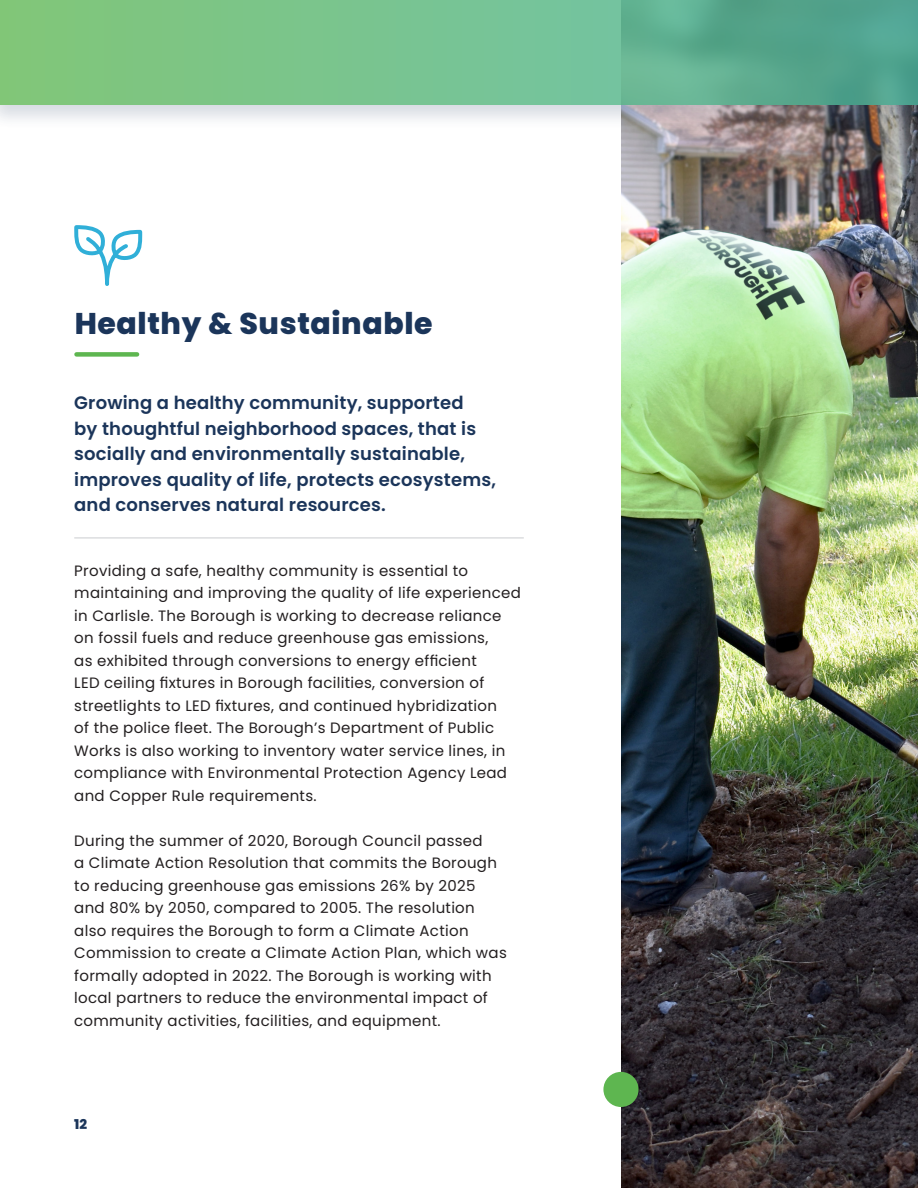
<style>
.page{position:relative;width:918px;height:1188px;background:#fff}
.page>*{position:absolute;margin:0;border:0;box-sizing:border-box;transform-origin:0 0}
.t1{font:800 29.85px "Poppins";letter-spacing:.02em;color:#1b355a}
.Intro{font:600 18px/25.5px "Poppins";letter-spacing:.01em;color:#1b355a}
.Body{font:15px/22.5px "Poppins";letter-spacing:.02em;color:#231f20}
.t2{font:800 13.5px "Poppins";color:#1b355a}
</style>
<div class="page">
<img style="left:621px;top:131px;width:297px;height:1057px">
<div style="left:77px;top:352px;width:60px;height:5px;background:#5eb650"></div>
<svg style="left:74px;top:225px;width:69px;height:61px"></svg>
<hr style="left:74px;top:537px;width:450px;height:2px;background:#dcdddf">
<div style="left:0;top:0;width:918px;height:131px;background:#1b355a;opacity:.23"></div>
<svg style="left:0;top:0;width:918px;height:105px;background:#6fbb8c"></svg>
<div style="left:603px;top:1072px;width:36px;height:35px;background:#5eb650;border-radius:50%"></div>
<p class="t1" style="left:75px;top:306px;width:359px">Healthy &amp; Sustainable</p>
<p class="Intro" style="left:74px;top:390px;width:423px">Growing a healthy community, supported<br>by thoughtful neighborhood spaces, that is socially and environmentally sustainable, improves quality of life, protects ecosystems, and conserves natural resources.</p>
<p class="Body" style="left:74px;top:560px;width:448px">Providing a safe, healthy community is essential to maintaining and improving the quality of life experienced in Carlisle. The Borough is working to decrease reliance on fossil fuels and reduce greenhouse gas emissions,<br>as exhibited through conversions to energy efficient<br>LED ceiling fixtures in Borough facilities, conversion of streetlights to LED fixtures, and continued hybridization<br>of the police fleet. The Borough’s Department of Public Works is also working to inventory water service lines, in compliance with Environmental Protection Agency Lead and Copper Rule requirements.</p>
<p class="Body" style="left:74px;top:830px;width:434px">During the summer of 2020, Borough Council passed<br>a Climate Action Resolution that commits the Borough to reducing greenhouse gas emissions 26% by 2025 and 80% by 2050, compared to 2005. The resolution also requires the Borough to form a Climate Action Commission to create a Climate Action Plan, which was formally adopted in 2022. The Borough is working with local partners to reduce the environmental impact of community activities, facilities, and equipment.</p>
<p class="t2" style="left:74px;top:1116px;width:15px">12</p>
</div>
